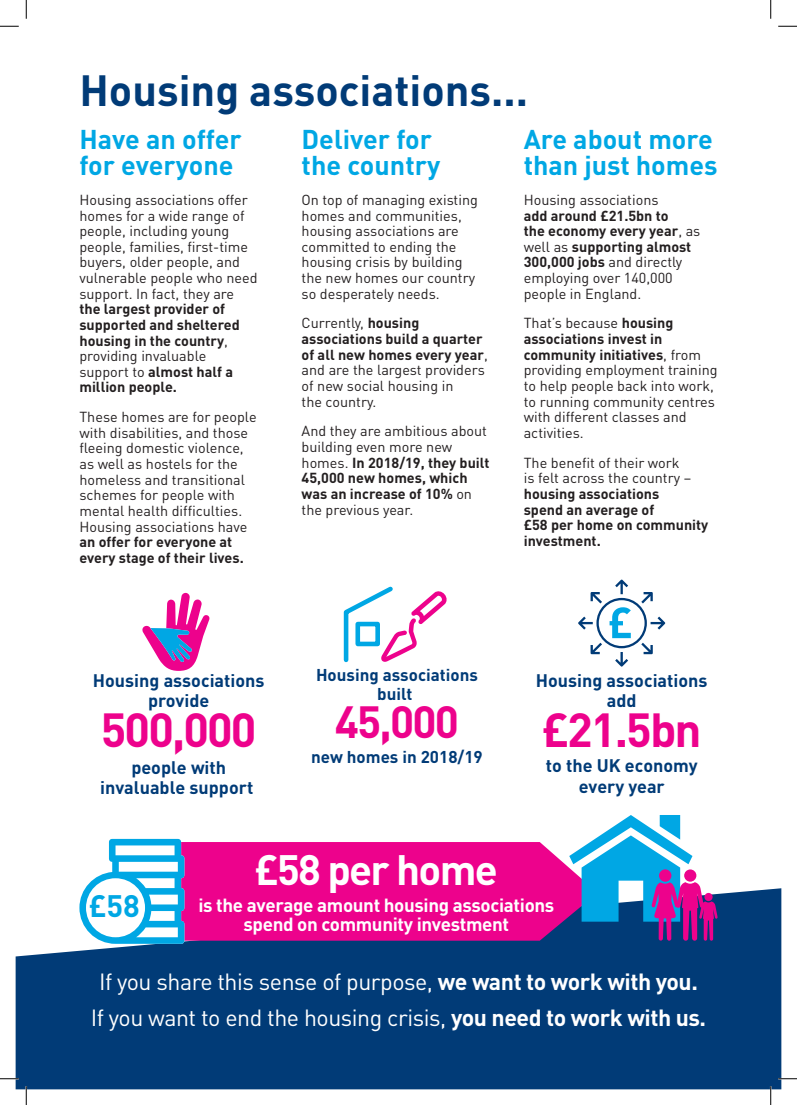
<style>
.page{position:relative;width:797px;height:1105px;background:#fff}
.page>*{position:absolute;margin:0;border:0;box-sizing:border-box;transform-origin:0 0}
.t1{font:700 47.25px "DIN Pro";letter-spacing:-.04em;color:#ed028c}
.t2{font:700 44.5px "DIN Pro";color:#ed028c}
.t3{font:700 43.12px "DIN Pro";color:#013b77}
.t4{font:700 42px "DIN Pro";letter-spacing:-.04em;color:#fff}
.t5{font:700 30.75px "DIN Pro";color:#00a7e4}
.t6{font:700 26.88px/25.8px "DIN Pro";color:#00a7e4}
.t7{font:23.12px/35.8px "DIN Pro";letter-spacing:-.02em;color:#fff;text-align:center}
.t8{font:700 18.75px/19.1px "DIN Pro";letter-spacing:-.02em;color:#fff;text-align:center}
.t9{font:700 18px/20.2px "DIN Pro";color:#013b77;text-align:center}
.t10{font:700 17px/19.1px "DIN Pro";color:#013b77;text-align:center}
.t11{font:14.38px/15.6px "DIN Pro";color:#231f20}
.t12{font:700 14.38px/15.6px "DIN Pro";color:#231f20}
.s1{font-weight:400}
.s2{font-weight:700}
</style>
<div class="page">
<div style="left:16px;top:888px;width:765px;height:201px;background:#013b77"></div>
<div style="left:184px;top:842px;width:385px;height:99px;background:#ed028c"></div>
<svg style="left:79px;top:839px;width:105px;height:105px"></svg>
<svg style="left:569px;top:815px;width:148px;height:126px"></svg>
<div style="left:704px;top:893px;width:8px;height:8px;background:#ed028c;border-radius:50%"></div>
<svg style="left:343px;top:587px;width:104px;height:76px"></svg>
<svg style="left:142px;top:593px;width:68px;height:78px"></svg>
<svg style="left:578px;top:580px;width:87px;height:87px"></svg>
<svg style="left:0;top:25px;width:19px;height:2px"></svg>
<svg style="left:778px;top:25px;width:19px;height:2px"></svg>
<svg style="left:0;top:1078px;width:19px;height:1px"></svg>
<svg style="left:778px;top:1078px;width:19px;height:1px"></svg>
<svg style="left:25px;top:0;width:2px;height:19px"></svg>
<svg style="left:25px;top:1086px;width:2px;height:19px"></svg>
<svg style="left:770px;top:0;width:1px;height:19px"></svg>
<svg style="left:770px;top:1086px;width:1px;height:19px"></svg>
<h3 class="t3" style="left:79px;top:54px;width:450px">Housing associations...</h3>
<h3 class="t6" style="left:79px;top:124px;width:164px">Have an offer for everyone</h3>
<p class="t11" style="left:79px;top:190px;width:180px">Housing associations offer homes for a wide range of people, including young people, families, first-time buyers, older people, and vulnerable people who need support. In fact, they are</p>
<p class="t12" style="left:79px;top:300px;width:162px">the largest provider of supported and sheltered housing in the country<span class="s1">, providing invaluable support to</span> almost half a million people.</p>
<p class="t11" style="left:79px;top:408px;width:179px">These homes are for people with disabilities, and those fleeing domestic violence, as well as hostels for the homeless and transitional schemes for people with mental health difficulties.<br>Housing associations have</p>
<p class="t12" style="left:79px;top:532px;width:166px">an offer for everyone at every stage of their lives.</p>
<h3 class="t6" style="left:301px;top:124px;width:140px">Deliver for the country</h3>
<p class="t11" style="left:301px;top:190px;width:178px">On top of managing existing homes and communities, housing associations are committed to ending the housing crisis by building the new homes our country so desperately needs.</p>
<p class="t11" style="left:301px;top:314px;width:188px">Currently, <span class="s2">housing associations build a quarter of all new homes every year</span>, and are the largest providers of new social housing in<br>the country.</p>
<p class="t11" style="left:301px;top:422px;width:189px">And they are ambitious about building even more new homes. <span class="s2">In 2018/19, they built<br>45,000 new homes, which was an increase of 10%</span> on the previous year.</p>
<h3 class="t6" style="left:523px;top:124px;width:195px">Are about more than just homes</h3>
<p class="t11" style="left:523px;top:190px;width:136px">Housing associations</p>
<p class="t12" style="left:523px;top:206px;width:178px">add around £21.5bn to<br>the economy every year<span class="s1">, as well as</span> supporting almost<br>300,000 jobs <span class="s1">and directly employing over 140,000 people in England.</span></p>
<p class="t11" style="left:523px;top:314px;width:195px">That’s because <span class="s2">housing associations invest in community initiatives</span>, from providing employment training to help people back into work, to running community centres with different classes and activities.</p>
<p class="t11" style="left:523px;top:453px;width:169px">The benefit of their work is felt across the country –</p>
<p class="t12" style="left:523px;top:484px;width:186px">housing associations<br>spend an average of<br>£58 per home on community investment.</p>
<p class="t9" style="left:93px;top:668px;width:173px">Housing associations provide</p>
<h1 class="t1" style="left:101px;top:690px;width:157px">500,000</h1>
<p class="t9" style="left:100px;top:755px;width:155px">people with invaluable support</p>
<p class="t10" style="left:316px;top:664px;width:163px">Housing associations built</p>
<h2 class="t2" style="left:335px;top:685px;width:126px">45,000</h2>
<p class="t10" style="left:311px;top:745px;width:173px">new homes in 2018/19</p>
<p class="t9" style="left:536px;top:668px;width:173px">Housing associations add</p>
<h1 class="t1" style="left:541px;top:691px;width:161px">£21.5bn</h1>
<p class="t9" style="left:546px;top:753px;width:153px">to the UK economy every year</p>
<h3 class="t5" style="left:89px;top:880px;width:53px">£58</h3>
<h3 class="t4" style="left:254px;top:834px;width:245px">£58 per home</h3>
<h3 class="t8" style="left:198px;top:893px;width:357px">is the average amount housing associations spend on community investment</h3>
<h3 class="t7" style="left:91px;top:961px;width:617px">If you share this sense of purpose, <span class="s2">we want to work with you.<br></span>If you want to end the housing crisis, <span class="s2">you need to work with us.</span></h3>
</div>
